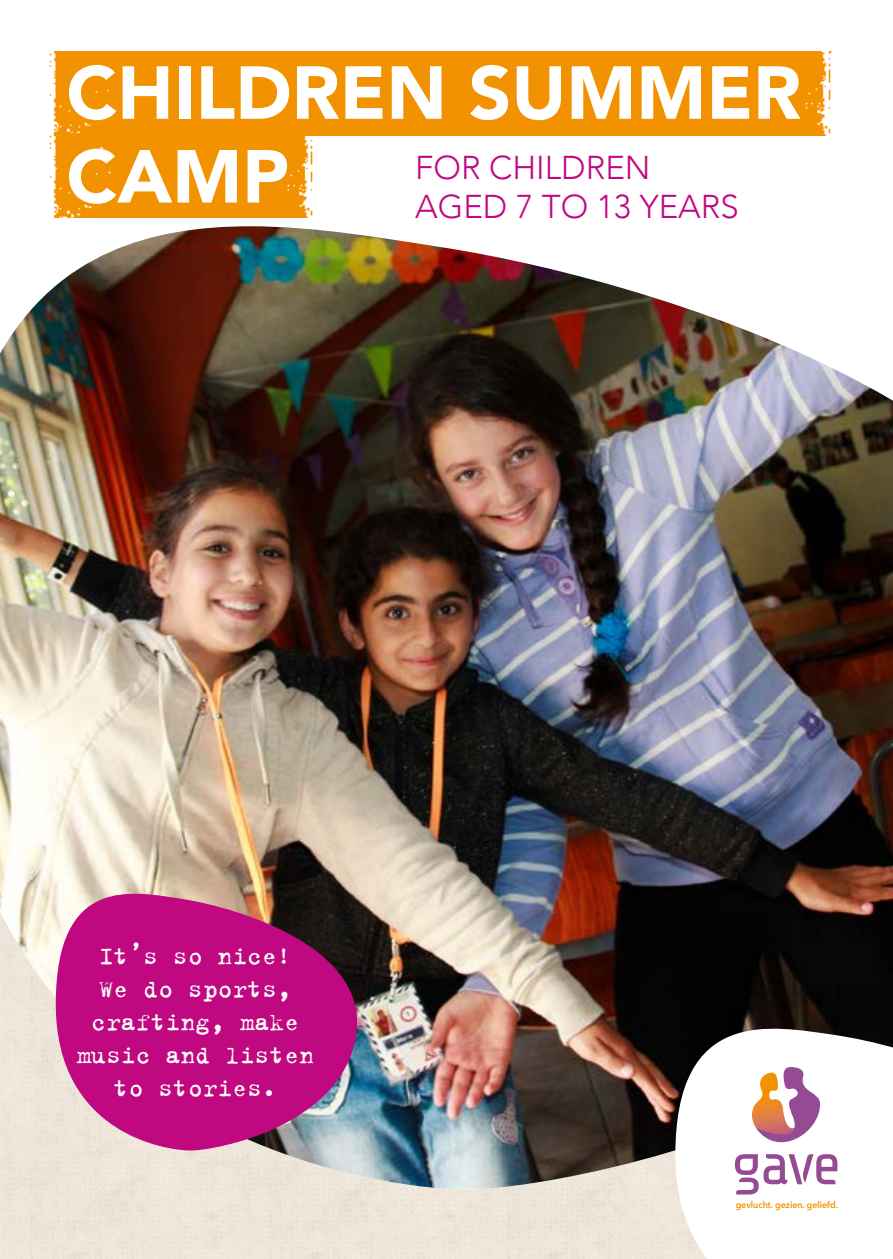
<style>
.page{position:relative;width:893px;height:1259px;background:#fff}
.page>*{position:absolute;margin:0;border:0;box-sizing:border-box;transform-origin:0 0}
.t1{font:900 74.1px/83.7px "Avenir";color:#fff}
.t2{font:300 33px/39px "Avenir";color:#c00880}
.t3{font:27px/33px "Trixie";color:#fff;text-align:center}
.t4{font:600 9.3px "Avenir Next";color:#f39200;scale:.95 1}
</style>
<div class="page">
<img style="left:0;top:226px;width:893px;height:963px">
<svg style="left:675px;top:1006px;width:218px;height:253px"></svg>
<svg style="left:735px;top:1067px;width:102px;height:127px"></svg>
<svg style="left:56px;top:874px;width:316px;height:276px;background:#b13282"></svg>
<img style="left:49px;top:51px;width:64px;height:83px">
<img style="left:49px;top:134px;width:106px;height:84px">
<img style="left:155px;top:135px;width:175px;height:83px">
<div style="left:113px;top:51px;width:719px;height:84px;background:#f39200"></div>
<h1 class="t1" style="left:66px;top:49px;width:736px">CHILDREN SUMMER<br>CAMP</h1>
<p class="t2" style="left:415px;top:148px;width:325px">FOR CHILDREN<br>AGED 7 TO 13 YEARS</p>
<p class="t3" style="left:76px;top:939px;width:239px">It’s so nice!<br>We do sports, crafting, make music and listen to stories.</p>
<p class="t4" style="left:736px;top:1197px;width:109px">gevlucht. gezien. geliefd.</p>
</div>
